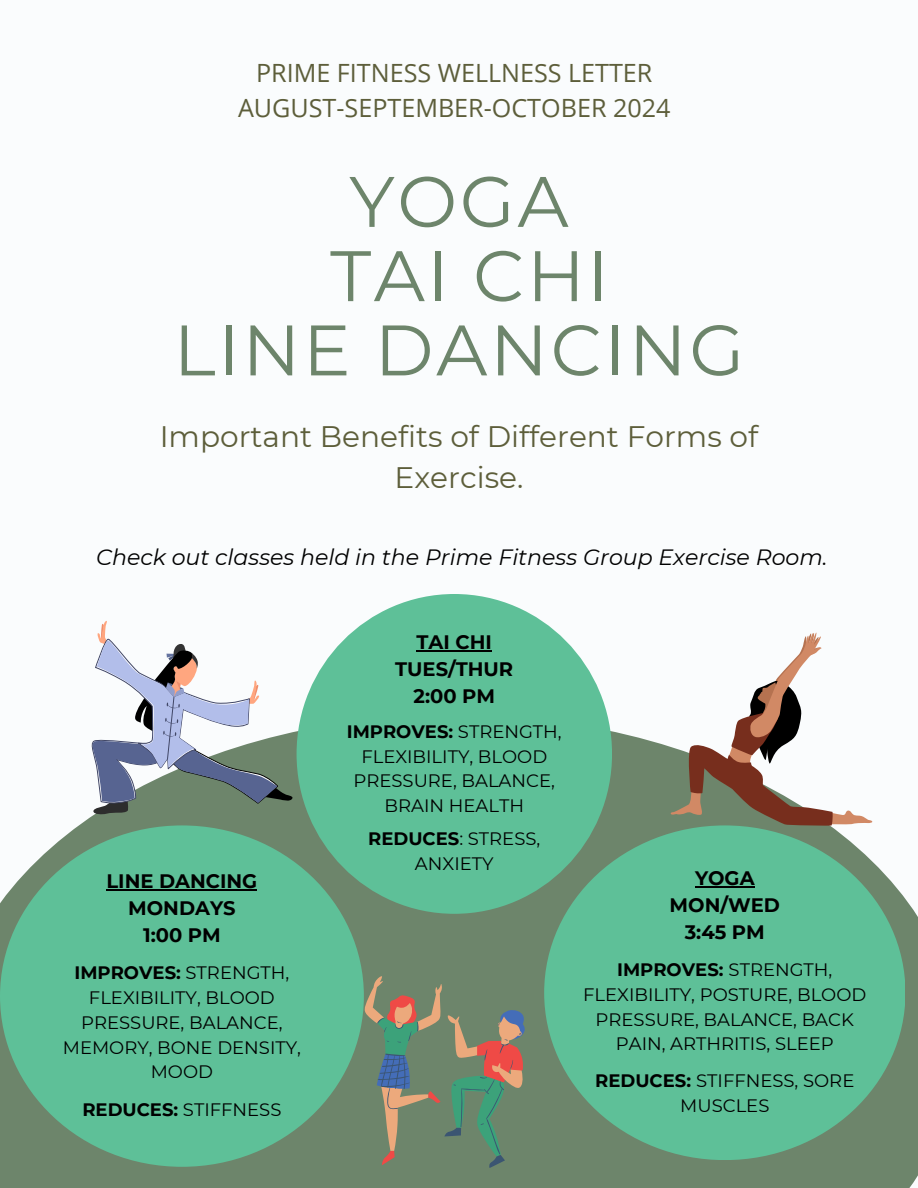
<style>
.page{position:relative;width:918px;height:1188px;background:#fafcfd}
.page>*{position:absolute;margin:0;border:0;box-sizing:border-box;transform-origin:0 0}
.t1{font:71.4px/74.2px "Montserrat";letter-spacing:.035em;color:#6d856b;text-align:center}
.t2{font:29.7px/40.5px "Montserrat";color:#5d5e3a;text-align:center}
.t3{font:25.2px/34.8px "Open Sans";color:#5d5e3a;text-align:center}
.t4{font:italic 22.2px "Montserrat";color:#000}
.t5{font:700 19.5px/27px "Montserrat";color:#000;text-align:center}
.t6{font:18px/24.8px "Montserrat";color:#000;text-align:center}
.s1{font-weight:700}
</style>
<div class="page">
<svg style="left:0;top:715px;width:918px;height:473px;fill:#6d856b"></svg>
<svg style="left:89px;top:621px;width:203px;height:193px"></svg>
<svg style="left:670px;top:632px;width:202px;height:194px"></svg>
<svg style="left:364px;top:976px;width:161px;height:192px;background:#79866e"></svg>
<div style="left:297px;top:594px;width:315px;height:319px;background:#5ec098;border-radius:50%"></div>
<hr style="left:417px;top:650px;width:75px;height:1px;background:#000">
<div style="left:544px;top:825px;width:361px;height:335px;background:#5ec098;border-radius:50%"></div>
<hr style="left:695px;top:886px;width:60px;height:1px;background:#000">
<div style="left:0;top:825px;width:364px;height:342px;background:#5ec098;border-radius:50%"></div>
<hr style="left:107px;top:889px;width:150px;height:2px;background:#000">
<h4 class="t3" style="left:238px;top:54px;width:434px">PRIME FITNESS WELLNESS LETTER<br>AUGUST-SEPTEMBER-OCTOBER 2024</h4>
<h5 class="t1" style="left:174px;top:164px;width:572px">YOGA<br>TAI CHI<br>LINE DANCING</h5>
<p class="t2" style="left:160px;top:416px;width:600px">Important Benefits of Different Forms of<br>Exercise.</p>
<p class="t4" style="left:96px;top:544px;width:733px">Check out classes held in the Prime Fitness Group Exercise Room.</p>
<h5 class="t5" style="left:107px;top:868px;width:152px">LINE DANCING<br>MONDAYS<br>1:00 PM</h5>
<p class="t6" style="left:63px;top:961px;width:240px"><span class="s1">IMPROVES:</span> STRENGTH,<br>FLEXIBILITY, BLOOD<br>PRESSURE, BALANCE,<br>MEMORY, BONE DENSITY,<br>MOOD</p>
<p class="t6" style="left:82px;top:1097px;width:200px"><span class="s1">REDUCES:</span> STIFFNESS</p>
<h3 class="t5" style="left:395px;top:629px;width:120px">TAI CHI<br>TUES/THUR<br>2:00 PM</h3>
<h1 class="t6" style="left:347px;top:719px;width:216px"><span class="s1">IMPROVES:</span> STRENGTH,<br>FLEXIBILITY, BLOOD<br>PRESSURE, BALANCE,<br>BRAIN HEALTH</h1>
<h2 class="t6" style="left:368px;top:826px;width:174px"><span class="s1">REDUCES</span>: STRESS,<br>ANXIETY</h2>
<p class="t5" style="left:670px;top:864px;width:112px">YOGA<br>MON/WED<br>3:45 PM</p>
<p class="t6" style="left:583px;top:957px;width:285px"><span class="s1">IMPROVES:</span> STRENGTH,<br>FLEXIBILITY, POSTURE, BLOOD<br>PRESSURE, BALANCE, BACK<br>PAIN, ARTHRITIS, SLEEP</p>
<p class="t6" style="left:595px;top:1069px;width:261px"><span class="s1">REDUCES:</span> STIFFNESS, SORE<br>MUSCLES</p>
</div>
